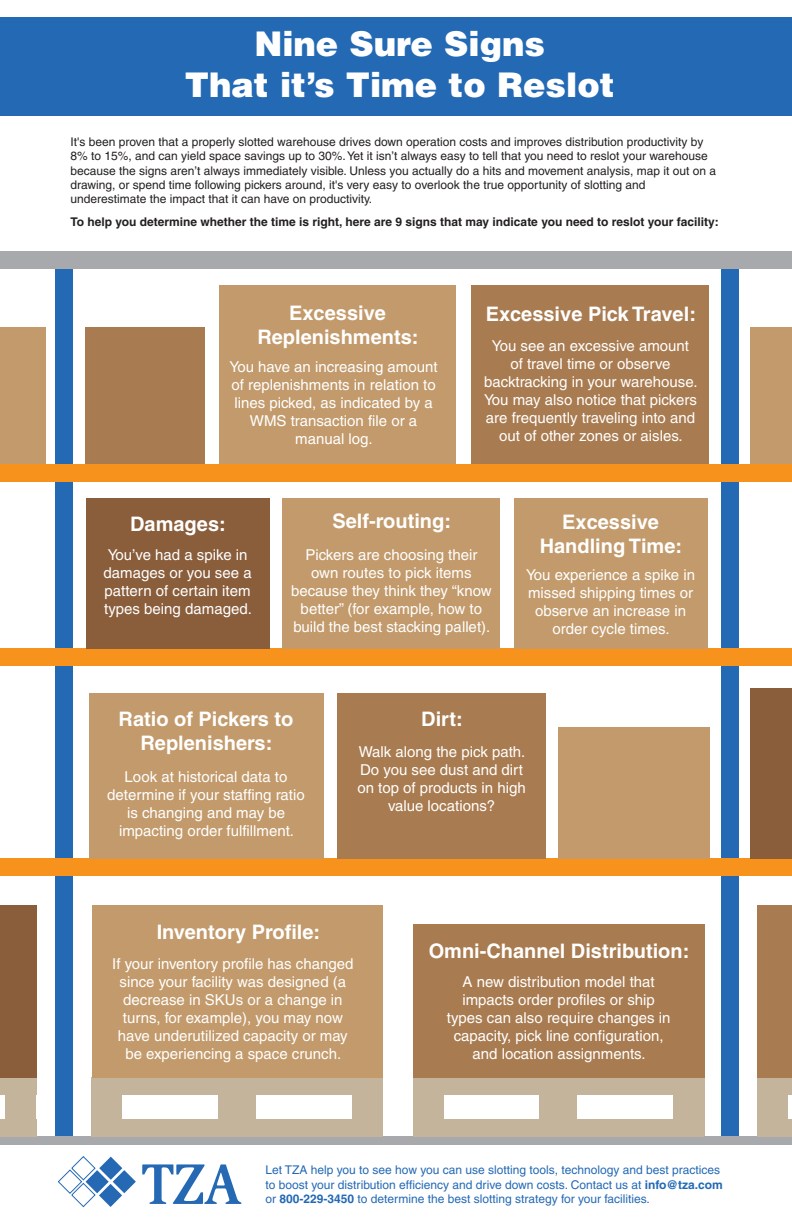
<style>
.page{position:relative;width:792px;height:1224px;background:#fff}
.page>*{position:absolute;margin:0;border:0;box-sizing:border-box;transform-origin:0 0}
.t1{font:900 34px/40.8px "Helvetica";color:#fff;text-align:center}
.t2{font:700 20px/24px "Helvetica";color:#fff;text-align:center}
.t3{font:15px/18px "Helvetica";color:#fff;text-align:center}
.t4{font:12px/14.4px "Helvetica";color:#231f20}
.t5{font:12px/14.4px "Helvetica";color:#2369b4}
.t6{font:700 12px "Helvetica";color:#231f20}
.s1{font-weight:700}
</style>
<div class="page">
<div style="left:55px;top:260px;width:17px;height:876px;background:#2369b4"></div>
<div style="left:721px;top:260px;width:18px;height:876px;background:#2369b4"></div>
<div style="left:0;top:251px;width:792px;height:18px;background:#a8a9ad"></div>
<div style="left:0;top:1136px;width:792px;height:9px;background:#a8a9ad"></div>
<div style="left:0;top:464px;width:792px;height:18px;background:#f7931d"></div>
<div style="left:0;top:648px;width:792px;height:18px;background:#f7931d"></div>
<div style="left:0;top:858px;width:792px;height:18px;background:#f7931d"></div>
<div style="left:92px;top:1077px;width:290px;height:18px;background:#c3b49b"></div>
<div style="left:92px;top:1119px;width:290px;height:18px;background:#c3b49b"></div>
<div style="left:218px;top:1084px;width:38px;height:44px;background:#c3b49b"></div>
<div style="left:91px;top:1077px;width:31px;height:59px;background:#c3b49b"></div>
<div style="left:352px;top:1077px;width:30px;height:59px;background:#c3b49b"></div>
<div style="left:413px;top:1077px;width:291px;height:18px;background:#c3b49b"></div>
<div style="left:413px;top:1119px;width:291px;height:18px;background:#c3b49b"></div>
<div style="left:540px;top:1084px;width:37px;height:44px;background:#c3b49b"></div>
<div style="left:413px;top:1077px;width:30px;height:59px;background:#c3b49b"></div>
<div style="left:673px;top:1077px;width:31px;height:59px;background:#c3b49b"></div>
<div style="left:757px;top:1077px;width:35px;height:18px;background:#c3b49b"></div>
<div style="left:757px;top:1119px;width:35px;height:18px;background:#c3b49b"></div>
<div style="left:757px;top:1077px;width:31px;height:59px;background:#c3b49b"></div>
<div style="left:0;top:1077px;width:36px;height:18px;background:#c3b49b"></div>
<div style="left:0;top:1119px;width:36px;height:18px;background:#c3b49b"></div>
<div style="left:6px;top:1084px;width:30px;height:44px;background:#c3b49b"></div>
<div style="left:0;top:17px;width:792px;height:98px;background:#2369b4"></div>
<div style="left:472px;top:285px;width:237px;height:179px;background:#a97b50"></div>
<div style="left:219px;top:285px;width:237px;height:179px;background:#c39a6b"></div>
<div style="left:86px;top:498px;width:183px;height:151px;background:#8a5d3b"></div>
<div style="left:283px;top:498px;width:217px;height:151px;background:#c39a6b"></div>
<div style="left:514px;top:498px;width:193px;height:151px;background:#c39a6b"></div>
<svg style="left:142px;top:1164px;width:99px;height:40px"></svg>
<svg style="left:58px;top:1156px;width:78px;height:51px"></svg>
<div style="left:85px;top:328px;width:119px;height:136px;background:#a97b50"></div>
<div style="left:559px;top:727px;width:151px;height:131px;background:#c39a6b"></div>
<div style="left:0;top:328px;width:45px;height:136px;background:#c39a6b"></div>
<div style="left:750px;top:328px;width:42px;height:136px;background:#c39a6b"></div>
<div style="left:750px;top:688px;width:42px;height:170px;background:#8a5d3b"></div>
<div style="left:89px;top:693px;width:234px;height:165px;background:#c39a6b"></div>
<div style="left:337px;top:693px;width:209px;height:165px;background:#a97b50"></div>
<div style="left:0;top:905px;width:36px;height:172px;background:#8a5d3b"></div>
<div style="left:757px;top:905px;width:35px;height:172px;background:#a97b50"></div>
<div style="left:92px;top:905px;width:290px;height:172px;background:#c39a6b"></div>
<div style="left:414px;top:924px;width:291px;height:153px;background:#a97b50"></div>
<h1 class="t1" style="left:185px;top:23px;width:431px">Nine Sure Signs<br>That it’s Time to Reslot</h1>
<p class="t4" style="left:71px;top:134px;width:647px">It's been proven that a properly slotted warehouse drives down operation costs and improves distribution productivity by 8% to 15%, and can yield space savings up to 30%. Yet it isn’t always easy to tell that you need to reslot your warehouse because the signs aren’t always immediately visible. Unless you actually do a hits and movement analysis, map it out on a drawing, or spend time following pickers around, it's very easy to overlook the true opportunity of slotting and underestimate the impact that it can have on productivity.</p>
<p class="t6" style="left:71px;top:215px;width:650px">To help you determine whether the time is right, here are 9 signs that may indicate you need to reslot your facility:</p>
<h2 class="t2" style="left:257px;top:300px;width:163px">Excessive<br>Replenishments:</h2>
<h2 class="t2" style="left:486px;top:301px;width:212px">Excessive Pick Travel:</h2>
<p class="t3" style="left:484px;top:336px;width:215px">You see an excessive amount<br>of travel time or observe backtracking in your warehouse.<br>You may also notice that pickers are frequently traveling into and out of other zones or aisles.</p>
<p class="t3" style="left:229px;top:358px;width:210px">You have an increasing amount of replenishments in relation to lines picked, as indicated by a<br>WMS transaction file or a manual log.</p>
<h2 class="t2" style="left:130px;top:512px;width:97px">Damages:</h2>
<h2 class="t2" style="left:333px;top:509px;width:120px">Self-routing:</h2>
<h2 class="t2" style="left:540px;top:510px;width:144px">Excessive<br>Handling Time:</h2>
<p class="t3" style="left:104px;top:546px;width:150px;text-align:left">You’ve had a spike in damages or you see a pattern of certain item types being damaged.</p>
<p class="t3" style="left:291px;top:546px;width:202px">Pickers are choosing their own routes to pick items because they think they “know better” (for example, how to build the best stacking pallet).</p>
<p class="t3" style="left:526px;top:566px;width:171px">You experience a spike in missed shipping times or observe an increase in order cycle times.</p>
<h2 class="t2" style="left:119px;top:706px;width:176px">Ratio of Pickers to<br>Replenishers:</h2>
<p class="t3" style="left:107px;top:767px;width:199px">Look at historical data to determine if your staffing ratio is changing and may be impacting order fulfillment.</p>
<h2 class="t2" style="left:421px;top:706px;width:43px">Dirt:</h2>
<p class="t3" style="left:357px;top:742px;width:170px">Walk along the pick path.<br>Do you see dust and dirt on top of products in high value locations?</p>
<h2 class="t2" style="left:157px;top:919px;width:165px">Inventory Profile:</h2>
<p class="t3" style="left:112px;top:954px;width:243px">If your inventory profile has changed since your facility was designed (a decrease in SKUs or a change in turns, for example), you may now have underutilized capacity or may be experiencing a space crunch.</p>
<h2 class="t2" style="left:429px;top:938px;width:262px">Omni-Channel Distribution:</h2>
<p class="t3" style="left:447px;top:972px;width:225px">A new distribution model that impacts order profiles or ship types can also require changes in capacity, pick line configuration, and location assignments.</p>
<p class="t5" style="left:265px;top:1163px;width:459px">Let TZA help you to see how you can use slotting tools, technology and best practices to boost your distribution efficiency and drive down costs. Contact us at <span class="s1">info@tza.com </span>or <span class="s1">800-229-3450</span> to determine the best slotting strategy for your facilities.</p>
</div>
